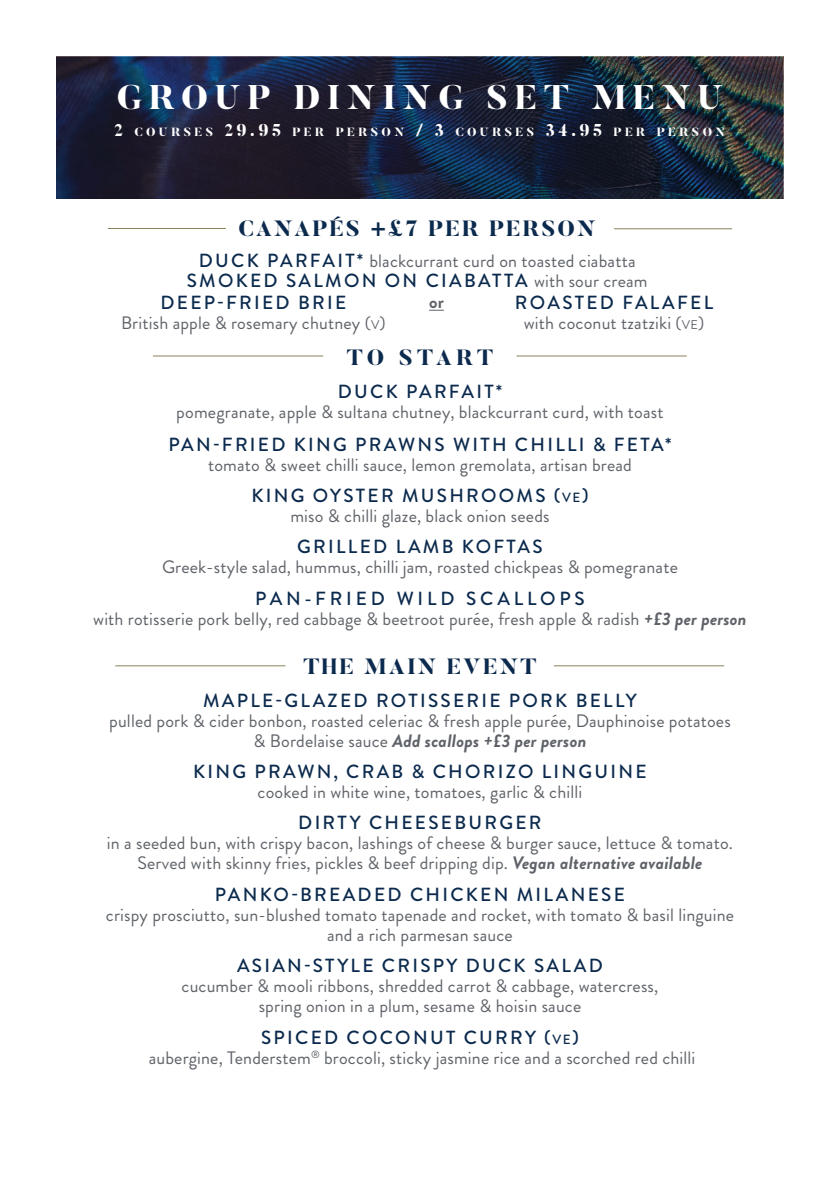
<style>
.page{position:relative;width:840px;height:1191px;background:#fff}
.page>*{position:absolute;margin:0;border:0;box-sizing:border-box;transform-origin:0 0}
.t1{font:800 34px "Butler";letter-spacing:.2em;color:#fff}
.t2{font:800 22px "Butler";letter-spacing:.1em;color:#0b2a4d}
.t3{font:500 19px/22.2px "Brandon Grotesque";letter-spacing:.12em;color:#0b2a4d}
.t4{font:500 19px "Brandon Grotesque";letter-spacing:.2em;color:#0b2a4d}
.t5{font:18px/20px "Brandon Grotesque";letter-spacing:.01em;color:#5f6369;text-align:center}
.t6{font:700 18px "Brandon Grotesque";color:#5f6369}
.t7{font:800 11.8px "Butler";letter-spacing:.285em;color:#fff}
.s1{font-size:17px}
.s2{font-weight:500;font-size:19px;color:#0b2a4d}
.s3{font-weight:400;font-size:18px;color:#5f6369}
.s4{font-size:12.6px}
.s5{font-size:13.4px}
.s6{font-weight:700;font-style:italic}
</style>
<div class="page">
<img style="left:57px;top:57px;width:725px;height:141px">
<hr style="left:115px;top:665px;width:170px;height:1px;background:#87835a">
<hr style="left:553px;top:665px;width:170px;height:1px;background:#87835a">
<hr style="left:153px;top:355px;width:170px;height:1px;background:#87835a">
<hr style="left:516px;top:355px;width:170px;height:1px;background:#87835a">
<hr style="left:108px;top:228px;width:118px;height:1px;background:#87835a">
<hr style="left:613px;top:228px;width:118px;height:1px;background:#87835a">
<svg style="left:429px;top:310px;width:14px;height:1px"></svg>
<h1 class="t1" style="left:117px;top:76px;width:607px">GROUP DINING SET MENU</h1>
<p class="t7" style="left:114px;top:124px;width:612px"><span class="s1">2</span> COURSES <span class="s1">29.95</span> PER PERSON <span class="s1">/ 3</span> COURSES <span class="s1">34.95</span> PER PERSON</p>
<p class="t2" style="left:238px;top:214px;width:358px">CANAPÉS +£7 PER PERSON</p>
<p class="t5" style="left:199px;top:251px;width:438px"><span class="s2">DUCK PARFAIT*</span> blackcurrant curd on toasted ciabatta</p>
<p class="t3" style="left:160px;top:270px;width:488px;text-indent:26px">SMOKED SALMON ON CIABATTA <span class="s3">with sour cream<br></span>DEEP-FRIED BRIE</p>
<p class="t5" style="left:121px;top:313px;width:266px">British apple &amp; rosemary chutney (<span class="s4">V</span>)</p>
<p class="t3" style="left:514px;top:292px;width:200px">ROASTED FALAFEL</p>
<p class="t5" style="left:523px;top:313px;width:182px">with coconut tzatziki (<span class="s4">VE</span>)</p>
<p class="t6" style="left:429px;top:290px;width:16px">or</p>
<p class="t2" style="left:347px;top:343px;width:147px">TO START</p>
<p class="t3" style="left:337px;top:380px;width:166px">DUCK PARFAIT*</p>
<p class="t5" style="left:176px;top:402px;width:488px">pomegranate, apple &amp; sultana chutney, blackcurrant curd, with toast</p>
<p class="t3" style="left:168px;top:433px;width:504px">PAN-FRIED KING PRAWNS WITH CHILLI &amp; FETA*</p>
<p class="t5" style="left:208px;top:455px;width:425px">tomato &amp; sweet chilli sauce, lemon gremolata, artisan bread</p>
<p class="t3" style="left:251px;top:484px;width:338px">KING OYSTER MUSHROOMS (<span class="s5">VE</span>)</p>
<p class="t5" style="left:290px;top:506px;width:260px">miso &amp; chilli glaze, black onion seeds</p>
<p class="t3" style="left:297px;top:536px;width:247px">GRILLED LAMB KOFTAS</p>
<p class="t5" style="left:162px;top:557px;width:517px">Greek-style salad, hummus, chilli jam, roasted chickpeas &amp; pomegranate</p>
<p class="t4" style="left:255px;top:585px;width:331px">PAN-FRIED WILD SCALLOPS</p>
<p class="t5" style="left:93px;top:609px;width:654px">with rotisserie pork belly, red cabbage &amp; beetroot purée, fresh apple &amp; radish <span class="s6">+£3 per person</span></p>
<p class="t2" style="left:303px;top:652px;width:235px">THE MAIN EVENT</p>
<p class="t3" style="left:203px;top:689px;width:435px">MAPLE-GLAZED ROTISSERIE PORK BELLY</p>
<p class="t5" style="left:109px;top:711px;width:622px">pulled pork &amp; cider bonbon, roasted celeriac &amp; fresh apple purée, Dauphinoise potatoes &amp; Bordelaise sauce <span class="s6">Add scallops +£3 per person</span></p>
<p class="t3" style="left:193px;top:760px;width:455px">KING PRAWN, CRAB &amp; CHORIZO LINGUINE</p>
<p class="t5" style="left:257px;top:782px;width:326px">cooked in white wine, tomatoes, garlic &amp; chilli</p>
<p class="t3" style="left:298px;top:812px;width:245px">DIRTY CHEESEBURGER</p>
<p class="t5" style="left:107px;top:833px;width:627px">in a seeded bun, with crispy bacon, lashings of cheese &amp; burger sauce, lettuce &amp; tomato.<br>Served with skinny fries, pickles &amp; beef dripping dip. <span class="s6">Vegan alternative available</span></p>
<p class="t3" style="left:215px;top:883px;width:411px">PANKO-BREADED CHICKEN MILANESE</p>
<p class="t5" style="left:106px;top:905px;width:629px">crispy prosciutto, sun-blushed tomato tapenade and rocket, with tomato &amp; basil linguine and a rich parmesan sauce</p>
<p class="t3" style="left:237px;top:955px;width:367px">ASIAN-STYLE CRISPY DUCK SALAD</p>
<p class="t5" style="left:181px;top:976px;width:478px">cucumber &amp; mooli ribbons, shredded carrot &amp; cabbage, watercress, spring onion in a plum, sesame &amp; hoisin sauce</p>
<p class="t3" style="left:261px;top:1026px;width:319px">SPICED COCONUT CURRY (<span class="s5">VE</span>)</p>
<p class="t5" style="left:149px;top:1047px;width:548px">aubergine, Tenderstem<sup>®</sup> broccoli, sticky jasmine rice and a scorched red chilli</p>
</div>
